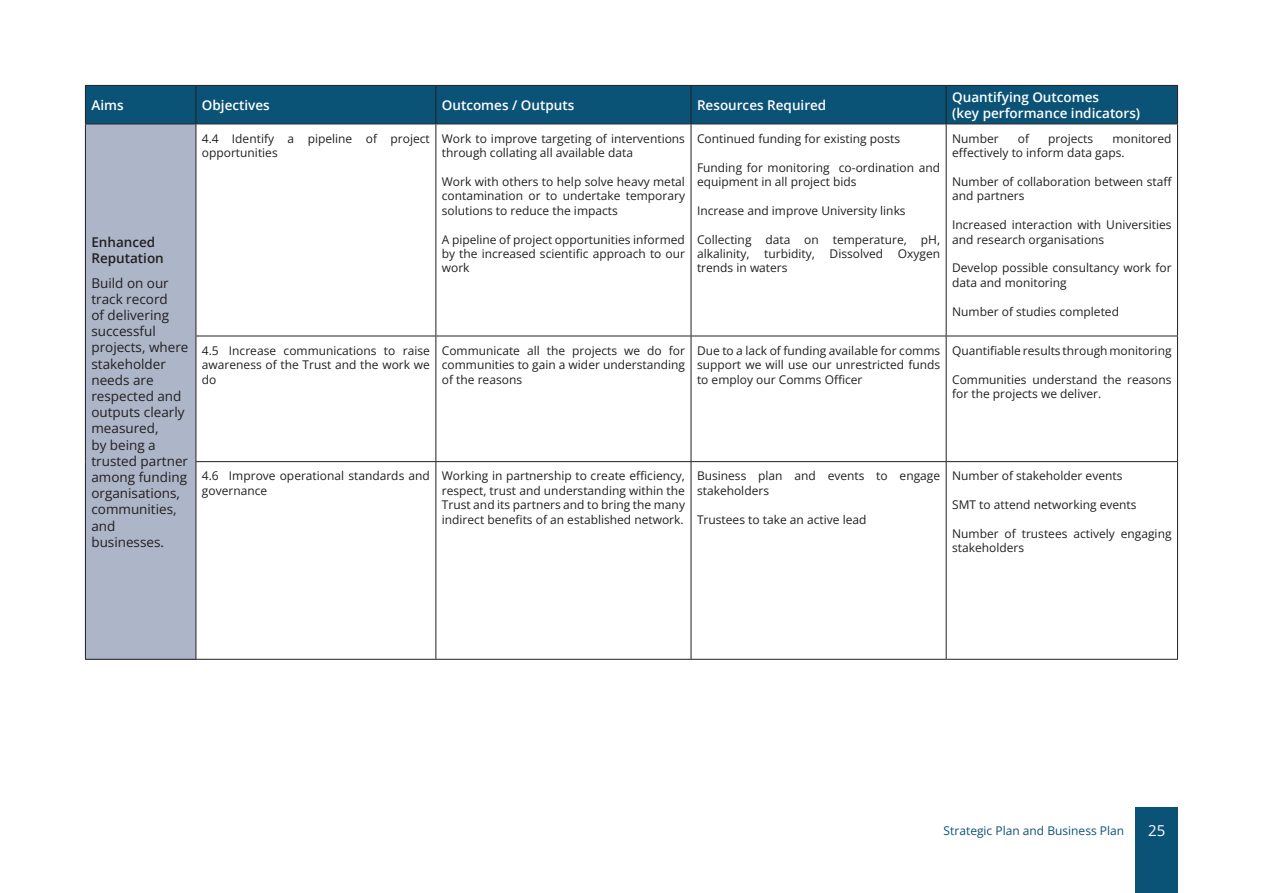
<style>
.page{position:relative;width:1263px;height:893px;background:#fff}
.page>*{position:absolute;margin:0;border:0;box-sizing:border-box;transform-origin:0 0}
.t1{font:15px "Open Sans";color:#fff}
.t2{font:13.5px/16.2px "Open Sans";color:#231f20}
.t3{font:600 13.5px/16.2px "Open Sans";color:#fff}
.t4{font:600 13.5px/16.2px "Open Sans";color:#231f20}
.t5{font:12px/14.4px "Open Sans";color:#231f20}
.t6{font:12px "Open Sans";color:#0b5277}
</style>
<div class="page">
<div style="left:1135px;top:808px;width:43px;height:85px;background:#0b5277"></div>
<div style="left:86px;top:86px;width:1091px;height:38px;background:#0b5277"></div>
<div style="left:85px;top:124px;width:111px;height:535px;background:#acb6c8"></div>
<svg style="left:197px;top:125px;width:980px;height:534px"></svg>
<hr style="left:85px;top:85px;width:111px;height:1px;background:#231f20">
<hr style="left:85px;top:86px;width:1px;height:38px;background:#231f20">
<hr style="left:196px;top:85px;width:240px;height:1px;background:#231f20">
<hr style="left:196px;top:86px;width:1px;height:38px;background:#231f20">
<hr style="left:436px;top:85px;width:255px;height:1px;background:#231f20">
<hr style="left:435px;top:86px;width:1px;height:38px;background:#231f20">
<hr style="left:691px;top:85px;width:255px;height:1px;background:#231f20">
<hr style="left:691px;top:86px;width:1px;height:38px;background:#231f20">
<hr style="left:946px;top:85px;width:232px;height:1px;background:#231f20">
<hr style="left:946px;top:86px;width:1px;height:38px;background:#231f20">
<hr style="left:1177px;top:86px;width:1px;height:38px;background:#231f20">
<hr style="left:85px;top:124px;width:111px;height:1px;background:#231f20">
<hr style="left:85px;top:124px;width:1px;height:212px;background:#231f20">
<hr style="left:196px;top:124px;width:240px;height:1px;background:#231f20">
<hr style="left:196px;top:124px;width:1px;height:212px;background:#231f20">
<hr style="left:436px;top:124px;width:255px;height:1px;background:#231f20">
<hr style="left:435px;top:124px;width:1px;height:212px;background:#231f20">
<hr style="left:691px;top:124px;width:255px;height:1px;background:#231f20">
<hr style="left:691px;top:124px;width:1px;height:212px;background:#231f20">
<hr style="left:946px;top:124px;width:232px;height:1px;background:#231f20">
<hr style="left:946px;top:124px;width:1px;height:212px;background:#231f20">
<hr style="left:1177px;top:124px;width:1px;height:212px;background:#231f20">
<hr style="left:85px;top:336px;width:1px;height:126px;background:#231f20">
<hr style="left:196px;top:336px;width:240px;height:1px;background:#231f20">
<hr style="left:196px;top:336px;width:1px;height:125px;background:#231f20">
<hr style="left:436px;top:336px;width:255px;height:1px;background:#231f20">
<hr style="left:435px;top:336px;width:1px;height:125px;background:#231f20">
<hr style="left:691px;top:336px;width:255px;height:1px;background:#231f20">
<hr style="left:691px;top:336px;width:1px;height:125px;background:#231f20">
<hr style="left:946px;top:336px;width:232px;height:1px;background:#231f20">
<hr style="left:946px;top:336px;width:1px;height:125px;background:#231f20">
<hr style="left:1177px;top:336px;width:1px;height:125px;background:#231f20">
<hr style="left:85px;top:462px;width:1px;height:197px;background:#231f20">
<hr style="left:196px;top:461px;width:240px;height:1px;background:#231f20">
<hr style="left:196px;top:462px;width:1px;height:197px;background:#231f20">
<hr style="left:436px;top:461px;width:255px;height:1px;background:#231f20">
<hr style="left:435px;top:462px;width:1px;height:197px;background:#231f20">
<hr style="left:691px;top:461px;width:255px;height:1px;background:#231f20">
<hr style="left:691px;top:462px;width:1px;height:197px;background:#231f20">
<hr style="left:946px;top:461px;width:232px;height:1px;background:#231f20">
<hr style="left:946px;top:462px;width:1px;height:197px;background:#231f20">
<hr style="left:1177px;top:462px;width:1px;height:197px;background:#231f20">
<hr style="left:85px;top:659px;width:111px;height:1px;background:#231f20">
<hr style="left:196px;top:659px;width:240px;height:1px;background:#231f20">
<hr style="left:436px;top:659px;width:255px;height:1px;background:#231f20">
<hr style="left:691px;top:659px;width:255px;height:1px;background:#231f20">
<hr style="left:946px;top:659px;width:232px;height:1px;background:#231f20">
<p class="t3" style="left:91px;top:97px;width:34px">Aims</p>
<p class="t3" style="left:202px;top:97px;width:69px">Objectives</p>
<p class="t3" style="left:442px;top:97px;width:134px">Outcomes / Outputs</p>
<p class="t3" style="left:697px;top:97px;width:131px">Resources Required</p>
<p class="t3" style="left:952px;top:88px;width:190px">Quantifying Outcomes<br>(key performance indicators)</p>
<p class="t4" style="left:91px;top:233px;width:74px">Enhanced<br>Reputation</p>
<p class="t2" style="left:91px;top:274px;width:99px">Build on our track record<br>of delivering successful projects, where stakeholder needs are respected and outputs clearly measured,<br>by being a trusted partner among funding organisations, communities, and businesses.</p>
<p class="t5" style="left:202px;top:131px;width:229px">4.4 Identify a pipeline of project opportunities</p>
<p class="t5" style="left:442px;top:131px;width:245px">Work to improve targeting of interventions through collating all available data</p>
<p class="t5" style="left:442px;top:174px;width:245px;text-align:justify">Work with others to help solve heavy metal contamination or to undertake temporary solutions to reduce the impacts</p>
<p class="t5" style="left:442px;top:232px;width:245px;text-align:justify">A pipeline of project opportunities informed by the increased scientific approach to our work</p>
<p class="t5" style="left:697px;top:131px;width:205px">Continued funding for existing posts</p>
<p class="t5" style="left:697px;top:160px;width:245px">Funding for monitoring co-ordination and equipment in all project bids</p>
<p class="t5" style="left:697px;top:203px;width:210px">Increase and improve University links</p>
<p class="t5" style="left:697px;top:232px;width:245px;text-align:justify">Collecting data on temperature, pH, alkalinity, turbidity, Dissolved Oxygen trends in waters</p>
<p class="t5" style="left:952px;top:131px;width:48px">Number</p>
<p class="t5" style="left:1018px;top:131px;width:13px">of</p>
<p class="t5" style="left:1048px;top:131px;width:46px">projects</p>
<p class="t5" style="left:952px;top:131px;width:221px;text-indent:160px">monitored effectively to inform data gaps.</p>
<p class="t5" style="left:952px;top:174px;width:221px">Number of collaboration between staff and partners</p>
<p class="t5" style="left:952px;top:217px;width:221px">Increased interaction with Universities and research organisations</p>
<p class="t5" style="left:952px;top:261px;width:221px">Develop possible consultancy work for data and monitoring</p>
<p class="t5" style="left:952px;top:304px;width:168px">Number of studies completed</p>
<p class="t5" style="left:202px;top:343px;width:229px;text-align:justify">4.5 Increase communications to raise awareness of the Trust and the work we do</p>
<p class="t5" style="left:442px;top:343px;width:245px;text-align:justify">Communicate all the projects we do for communities to gain a wider understanding of the reasons</p>
<p class="t5" style="left:697px;top:343px;width:245px;text-align:justify">Due to a lack of funding available for comms support we will use our unrestricted funds to employ our Comms Officer</p>
<p class="t5" style="left:952px;top:343px;width:221px">Quantifiable results through monitoring</p>
<p class="t5" style="left:952px;top:372px;width:221px">Communities understand the reasons for the projects we deliver.</p>
<p class="t5" style="left:202px;top:469px;width:229px">4.6 Improve operational standards and governance</p>
<p class="t5" style="left:442px;top:469px;width:245px;text-align:justify">Working in partnership to create efficiency, respect, trust and understanding within the Trust and its partners and to bring the many indirect benefits of an established network.</p>
<p class="t5" style="left:697px;top:469px;width:245px">Business plan and events to engage stakeholders</p>
<p class="t5" style="left:697px;top:512px;width:171px">Trustees to take an active lead</p>
<p class="t5" style="left:952px;top:469px;width:172px">Number of stakeholder events</p>
<p class="t5" style="left:952px;top:497px;width:186px">SMT to attend networking events</p>
<p class="t5" style="left:952px;top:526px;width:221px">Number of trustees actively engaging stakeholders</p>
<p class="t6" style="left:944px;top:822px;width:182px">Strategic Plan and Business Plan</p>
<p class="t1" style="left:1148px;top:821px;width:19px">25</p>
</div>
